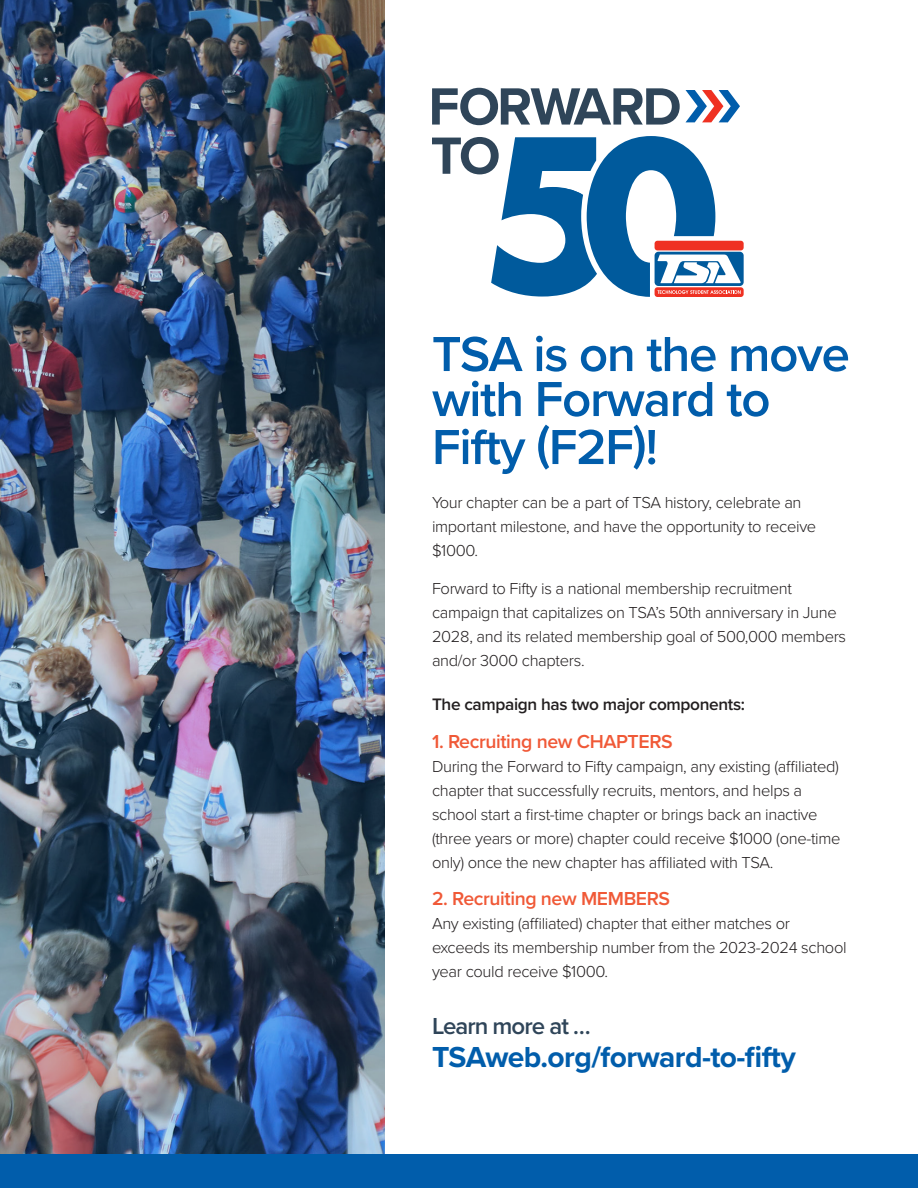
<style>
.page{position:relative;width:918px;height:1188px;background:#fff}
.page>*{position:absolute;margin:0;border:0;box-sizing:border-box;transform-origin:0 0}
.t1{font:600 51px/46.5px "Proxima Nova";letter-spacing:-.025em;color:#015dab}
.t2{font:700 30px "Proxima Nova";letter-spacing:-.02em;color:#015dab}
.t3{font:600 24px "Proxima Nova";letter-spacing:-.04em;color:#2f4559}
.t4{font:600 19.5px "Proxima Nova";letter-spacing:-.02em;color:#f05937}
.t5{font:600 17.25px "Proxima Nova";letter-spacing:-.02em;color:#231f20}
.t6{font:300 16.5px/24px "Proxima Nova";letter-spacing:-.02em;color:#231f20}
</style>
<div class="page">
<svg style="left:432px;top:88px;width:248px;height:37px"></svg>
<svg style="left:686px;top:90px;width:54px;height:32px"></svg>
<div style="left:655px;top:287px;width:89px;height:10px;background:#ef3122;border-radius:3px"></div>
<div style="left:655px;top:252px;width:89px;height:34px;background:#005a9c;border-radius:4px"></div>
<svg style="left:432px;top:136px;width:309px;height:161px"></svg>
<div style="left:655px;top:241px;width:89px;height:9px;background:#ef3122;border-radius:3px"></div>
<img style="left:0;top:0;width:385px;height:1154px">
<div style="left:0;top:1154px;width:918px;height:34px;background:#015dab"></div>
<p class="t1" style="left:432px;top:329px;width:419px">TSA is on the move with Forward to<br>Fifty (F2F)!</p>
<p class="t6" style="left:432px;top:490px;width:386px">Your chapter can be a part of TSA history, celebrate an important milestone, and have the opportunity to receive $1000.</p>
<p class="t6" style="left:432px;top:575px;width:416px">Forward to Fifty is a national membership recruitment campaign that capitalizes on TSA’s 50th anniversary in June 2028, and its related membership goal of 500,000 members and/or 3000 chapters.</p>
<p class="t5" style="left:432px;top:691px;width:315px">The campaign has two major components:</p>
<p class="t4" style="left:432px;top:726px;width:242px">1. Recruiting new CHAPTERS</p>
<p class="t6" style="left:432px;top:753px;width:410px">During the Forward to Fifty campaign, any existing (affiliated) chapter that successfully recruits, mentors, and helps a school start a first-time chapter or brings back an inactive (three years or more) chapter could receive $1000 (one-time only) once the new chapter has affiliated with TSA.</p>
<p class="t4" style="left:432px;top:884px;width:240px">2. Recruiting new MEMBERS</p>
<p class="t6" style="left:432px;top:911px;width:416px">Any existing (affiliated) chapter that either matches or exceeds its membership number from the 2023-2024 school year could receive $1000.</p>
<p class="t3" style="left:432px;top:1008px;width:160px">Learn more at …</p>
<p class="t2" style="left:432px;top:1035px;width:365px">TSAweb.org/forward-to-fifty</p>
</div>
